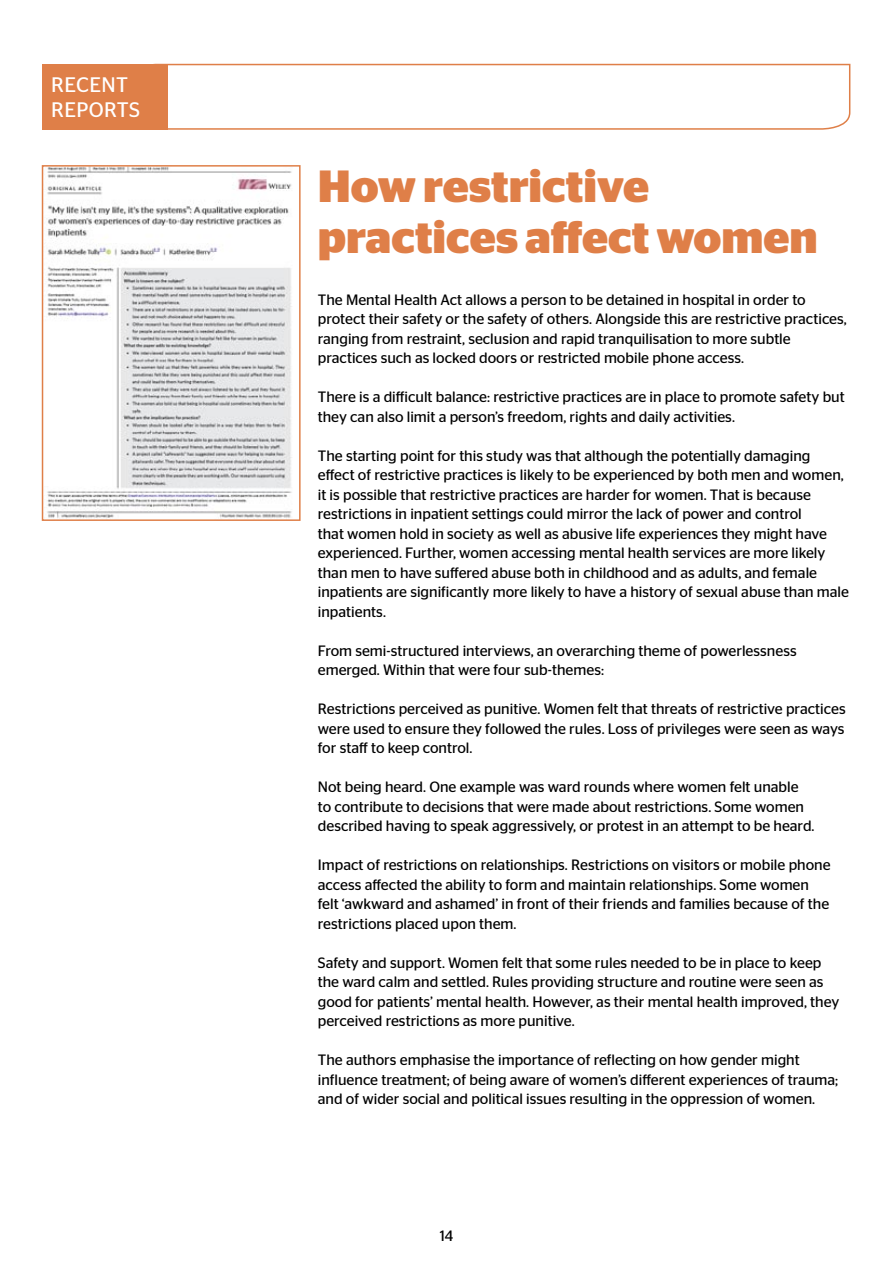
<style>
.page{position:relative;width:893px;height:1263px;background:#fff}
.page>*{position:absolute;margin:0;border:0;box-sizing:border-box;transform-origin:0 0}
.t1{font:700 45px/51px "Stag Sans";color:#df7f48}
.t2{font:21px/24px "Stag Sans";color:#fff}
.t3{font:15px/19.5px "Stag Sans";color:#000}
</style>
<div class="page">
<svg style="left:153px;top:63px;width:698px;height:67px"></svg>
<div style="left:43px;top:64px;width:125px;height:66px;background:#df7f48"></div>
<img style="left:46px;top:168px;width:246px;height:350px">
<div style="left:42px;top:165px;width:259px;height:356px;border:2px solid #df7f48"></div>
<h2 class="t2" style="left:51px;top:73px;width:27px">Recent reports</h2>
<h1 class="t1" style="left:318px;top:161px;width:501px">How restrictive practices affect women</h1>
<p class="t3" style="left:318px;top:289px;width:531px">The Mental Health Act allows a person to be detained in hospital in order to protect their safety or the safety of others. Alongside this are restrictive practices, ranging from restraint, seclusion and rapid tranquilisation to more subtle practices such as locked doors or restricted mobile phone access.</p>
<p class="t3" style="left:318px;top:387px;width:528px">There is a difficult balance: restrictive practices are in place to promote safety but they can also limit a person’s freedom, rights and daily activities.</p>
<p class="t3" style="left:318px;top:445px;width:533px">The starting point for this study was that although the potentially damaging effect of restrictive practices is likely to be experienced by both men and women, it is possible that restrictive practices are harder for women. That is because restrictions in inpatient settings could mirror the lack of power and control<br>that women hold in society as well as abusive life experiences they might have experienced. Further, women accessing mental health services are more likely than men to have suffered abuse both in childhood and as adults, and female inpatients are significantly more likely to have a history of sexual abuse than male inpatients.</p>
<p class="t3" style="left:318px;top:640px;width:480px">From semi-structured interviews, an overarching theme of powerlessness emerged. Within that were four sub-themes:</p>
<p class="t3" style="left:318px;top:699px;width:529px;text-align:justify">Restrictions perceived as punitive. Women felt that threats of restrictive practices were used to ensure they followed the rules. Loss of privileges were seen as ways for staff to keep control.</p>
<p class="t3" style="left:318px;top:777px;width:498px">Not being heard. One example was ward rounds where women felt unable to contribute to decisions that were made about restrictions. Some women described having to speak aggressively, or protest in an attempt to be heard.</p>
<p class="t3" style="left:318px;top:855px;width:514px">Impact of restrictions on relationships. Restrictions on visitors or mobile phone access affected the ability to form and maintain relationships. Some women felt ‘awkward and ashamed’ in front of their friends and families because of the restrictions placed upon them.</p>
<p class="t3" style="left:318px;top:952px;width:523px">Safety and support. Women felt that some rules needed to be in place to keep the ward calm and settled. Rules providing structure and routine were seen as good for patients’ mental health. However, as their mental health improved, they perceived restrictions as more punitive.</p>
<p class="t3" style="left:318px;top:1050px;width:522px">The authors emphasise the importance of reflecting on how gender might influence treatment; of being aware of women’s different experiences of trauma; and of wider social and political issues resulting in the oppression of women.</p>
<p class="t3" style="left:440px;top:1225px;width:15px">14</p>
</div>
